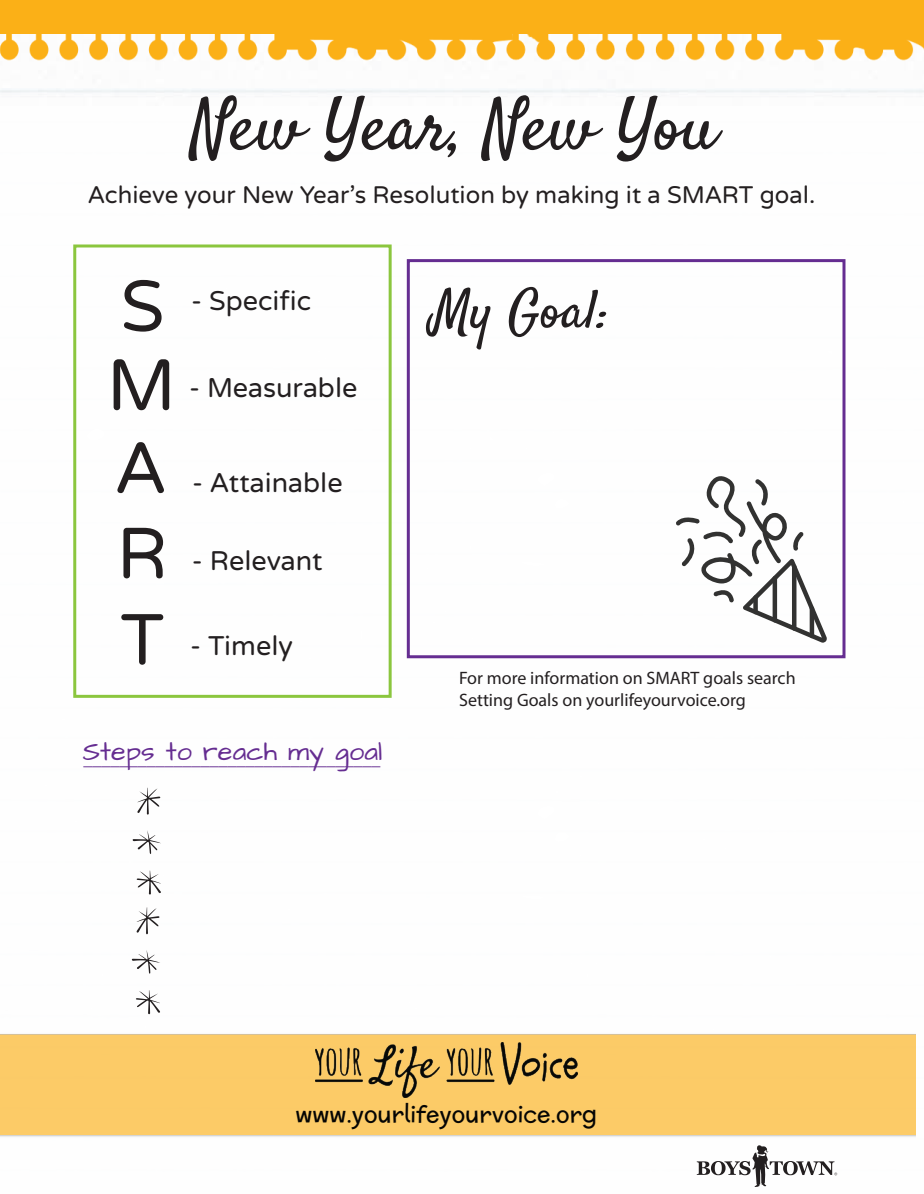
<style>
.page{position:relative;width:924px;height:1194px;background:#fbb017}
.page>*{position:absolute;margin:0;border:0;box-sizing:border-box;transform-origin:0 0}
.t1{font:72px "Satisfy";color:#231f20}
.t2{font:72px/83.4px "Varela Round";color:#231f20}
.t3{font:54px "Satisfy";color:#231f20}
.t4{font:27px "Varela Round";color:#231f20}
.t5{font:27px "Architects Daughter";letter-spacing:.005em;color:#652d91}
.t6{font:24px "Varela Round";color:#231f20}
.t7{font:22.5px "Mc Laren";letter-spacing:.005em;color:#050504}
.t8{font:18px/21.6px "Myriad Pro";color:#231f20}
.t9{font:18px "Myriad Pro";color:#652d91}
</style>
<div class="page">
<img style="left:0;top:35px;width:924px;height:72px">
<div style="left:0;top:107px;width:924px;height:1087px;background:#fff"></div>
<svg style="left:136px;top:907px;width:24px;height:27px"></svg>
<svg style="left:132px;top:950px;width:28px;height:24px"></svg>
<svg style="left:136px;top:990px;width:24px;height:24px"></svg>
<div style="left:73px;top:244px;width:319px;height:454px;border:3px solid #8bc63e"></div>
<svg style="left:137px;top:788px;width:24px;height:27px"></svg>
<svg style="left:132px;top:830px;width:29px;height:24px"></svg>
<svg style="left:136px;top:871px;width:25px;height:24px"></svg>
<div style="left:0;top:1034px;width:916px;height:103px;background:#fccb67"></div>
<img style="left:315px;top:1043px;width:263px;height:55px">
<svg style="left:697px;top:1145px;width:140px;height:42px"></svg>
<svg style="left:676px;top:476px;width:151px;height:167px"></svg>
<div style="left:407px;top:259px;width:439px;height:399px;border:3px solid #652d91"></div>
<h1 class="t1" style="left:191px;top:81px;width:527px">New Year, New You</h1>
<h3 class="t6" style="left:88px;top:181px;width:729px">Achieve your New Year’s Resolution by making it a SMART goal.</h3>
<h1 class="t2" style="left:107px;top:266px;width:71px">S<br>M<br>A<br>R<br>T</h1>
<h3 class="t4" style="left:191px;top:285px;width:121px">- Specific</h3>
<h3 class="t4" style="left:189px;top:372px;width:170px">- Measurable</h3>
<h3 class="t4" style="left:192px;top:467px;width:152px">- Attainable</h3>
<h3 class="t4" style="left:192px;top:545px;width:132px">- Relevant</h3>
<h3 class="t4" style="left:190px;top:631px;width:104px">- Timely</h3>
<h3 class="t5" style="left:83px;top:733px;width:301px">Steps to reach my goal</h3>
<p class="t9" style="left:84px;top:748px;width:299px">_________________________________</p>
<h2 class="t3" style="left:431px;top:276px;width:180px">My Goal:</h2>
<p class="t8" style="left:459px;top:667px;width:338px">For more information on SMART goals search<br>Setting Goals on yourlifeyourvoice.org</p>
<p class="t7" style="left:296px;top:1098px;width:303px">www.yourlifeyourvoice.org</p>
</div>
